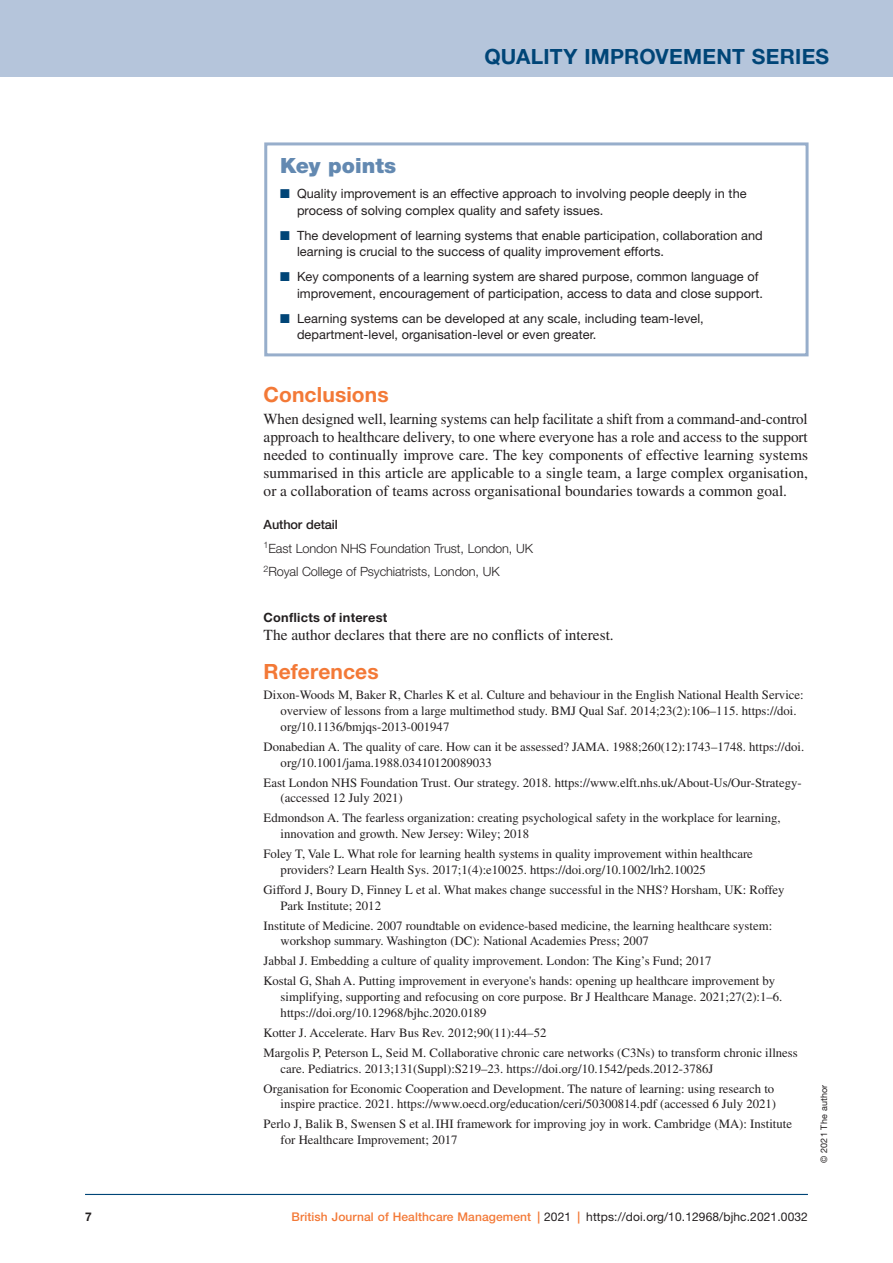
<style>
.page{position:relative;width:893px;height:1263px;background:#fff}
.page>*{position:absolute;margin:0;border:0;box-sizing:border-box;transform-origin:0 0}
.t1{font:700 21px "Helvetica Neue LT Std";letter-spacing:.015em;color:#004577}
.head_A{font:700 21px "Helvetica Neue LT Std";letter-spacing:.005em;color:#f37937}
.reference_head{font:700 21px "Helvetica Neue LT Std";letter-spacing:.005em;color:#f37937}
.key_point_head{font:900 21px "Helvetica Neue LT Std";color:#6389b1}
.body_no_indent{font:15.3px/18px "Times LT Std";color:#231f20;text-align:justify}
.reference_text{font:12.75px/15.8px "Times LT Std";color:#231f20}
.t2{font:12.75px/16.5px "Helvetica Neue LT Std";letter-spacing:.005em;color:#231f20}
.author_details{font:300 12.75px "Helvetica Neue LT Std";letter-spacing:-.01em;color:#231f20}
.conflict{font:700 12.75px "Helvetica Neue LT Std";letter-spacing:.02em;color:#231f20}
.author_details_head{font:500 12.75px "Helvetica Neue LT Std";letter-spacing:-.01em;color:#231f20}
.t3{font:12px "Helvetica Neue LT Std";letter-spacing:.01em;color:#231f20}
.t4{font:700 12px "Helvetica Neue LT Std";color:#231f20}
.t5{font:9px "Helvetica Neue LT Std";letter-spacing:.02em;color:#231f20}
.s1{color:#004577}
.s2{font-weight:500;color:#f37937}
</style>
<div class="page">
<hr style="left:85px;top:1194px;width:723px;height:1px;background:#004577">
<div style="left:0;top:0;width:893px;height:77px;background:#b5c5db"></div>
<div style="left:264px;top:142px;width:544px;height:214px;border:3px solid #97aecb"></div>
<h1 class="t1" style="left:484px;top:43px;width:346px">QUALITY IMPROVEMENT SERIES</h1>
<p class="key_point_head" style="left:280px;top:153px;width:118px">Key points</p>
<p class="t2" style="left:297px;top:185px;width:451px;text-indent:-17px"><span class="s1">■</span> Quality improvement is an effective approach to involving people deeply in the process of solving complex quality and safety issues.</p>
<p class="t2" style="left:297px;top:227px;width:467px;text-indent:-17px"><span class="s1">■</span> The development of learning systems that enable participation, collaboration and learning is crucial to the success of quality improvement efforts.</p>
<p class="t2" style="left:297px;top:268px;width:467px;text-indent:-17px"><span class="s1">■</span> Key components of a learning system are shared purpose, common language of improvement, encouragement of participation, access to data and close support.</p>
<p class="t2" style="left:297px;top:310px;width:408px;text-indent:-17px"><span class="s1">■</span> Learning systems can be developed at any scale, including team-level, department‑level, organisation-level or even greater.</p>
<p class="head_A" style="left:264px;top:381px;width:127px">Conclusions</p>
<p class="body_no_indent" style="left:264px;top:410px;width:546px">When designed well, learning systems can help facilitate a shift from a command-and‑control approach to healthcare delivery, to one where everyone has a role and access to the support needed to continually improve care. The key components of effective learning systems summarised in this article are applicable to a single team, a large complex organisation, or a collaboration of teams across organisational boundaries towards a common goal.</p>
<p class="author_details_head" style="left:264px;top:517px;width:76px">Author detail</p>
<p class="author_details" style="left:264px;top:540px;width:271px"><sup>1</sup>East London NHS Foundation Trust, London, UK</p>
<p class="author_details" style="left:264px;top:564px;width:237px"><sup>2</sup>Royal College of Psychiatrists, London, UK</p>
<p class="conflict" style="left:264px;top:610px;width:125px">Conflicts of interest</p>
<p class="body_no_indent" style="left:264px;top:626px;width:352px">The author declares that there are no conflicts of interest.</p>
<p class="reference_head" style="left:264px;top:659px;width:117px">References</p>
<p class="reference_text" style="left:281px;top:687px;width:525px;text-indent:-17px">Dixon-Woods M, Baker R, Charles K et al. Culture and behaviour in the English National Health Service: overview of lessons from a large multimethod study. BMJ Qual Saf. 2014;23(2):106–115. https://doi. org/10.1136/bmjqs-2013-001947</p>
<p class="reference_text" style="left:281px;top:739px;width:525px;text-indent:-17px">Donabedian A. The quality of care. How can it be assessed? JAMA. 1988;260(12):1743–1748. https://doi. org/10.1001/jama.1988.03410120089033</p>
<p class="reference_text" style="left:281px;top:774px;width:522px;text-indent:-17px">East London NHS Foundation Trust. Our strategy. 2018. https://www.elft.nhs.uk/About-Us/Our-Strategy-(accessed 12 July 2021)</p>
<p class="reference_text" style="left:281px;top:810px;width:502px;text-indent:-17px">Edmondson A. The fearless organization: creating psychological safety in the workplace for learning, innovation and growth. New Jersey: Wiley; 2018</p>
<p class="reference_text" style="left:281px;top:846px;width:474px;text-indent:-17px">Foley T, Vale L. What role for learning health systems in quality improvement within healthcare providers? Learn Health Sys. 2017;1(4):e10025. https://doi.org/10.1002/lrh2.10025</p>
<p class="reference_text" style="left:281px;top:882px;width:505px;text-indent:-17px">Gifford J, Boury D, Finney L et al. What makes change successful in the NHS? Horsham, UK: Roffey<br>Park Institute; 2012</p>
<p class="reference_text" style="left:281px;top:917px;width:493px;text-indent:-17px">Institute of Medicine. 2007 roundtable on evidence-based medicine, the learning healthcare system: workshop summary. Washington (DC): National Academies Press; 2007</p>
<p class="reference_text" style="left:264px;top:953px;width:449px">Jabbal J. Embedding a culture of quality improvement. London: The King’s Fund; 2017</p>
<p class="reference_text" style="left:281px;top:973px;width:503px;text-indent:-17px">Kostal G, Shah A. Putting improvement in everyone's hands: opening up healthcare improvement by simplifying, supporting and refocusing on core purpose. Br J Healthcare Manage. 2021;27(2):1–6. https://doi.org/10.12968/bjhc.2020.0189</p>
<p class="reference_text" style="left:264px;top:1025px;width:284px">Kotter J. Accelerate. Harv Bus Rev. 2012;90(11):44–52</p>
<p class="reference_text" style="left:281px;top:1045px;width:519px;text-indent:-17px">Margolis P, Peterson L, Seid M. Collaborative chronic care networks (C3Ns) to transform chronic illness care. Pediatrics. 2013;131(Suppl):S219–23. https://doi.org/10.1542/peds.2012-3786J</p>
<p class="reference_text" style="left:264px;top:1080px;width:514px;text-align:right">Organisation for Economic Cooperation and Development. The nature of learning: using research to inspire practice. 2021. https://www.oecd.org/education/ceri/50300814.pdf (accessed 6 July 2021)</p>
<p class="reference_text" style="left:281px;top:1116px;width:513px;text-indent:-17px">Perlo J, Balik B, Swensen S et al.IHI framework for improving joy in work. Cambridge (MA): Institute for Healthcare Improvement; 2017</p>
<p class="t5" style="left:818px;top:1163px;width:80px;rotate:-90deg">© 2021 The author</p>
<p class="t4" style="left:85px;top:1209px;width:8px">7</p>
<p class="t3" style="left:292px;top:1209px;width:518px"><span class="s2">British Journal of Healthcare Management |</span> 2021 <span class="s2">|</span> https://doi.org/10.12968/bjhc.2021.0032</p>
</div>
